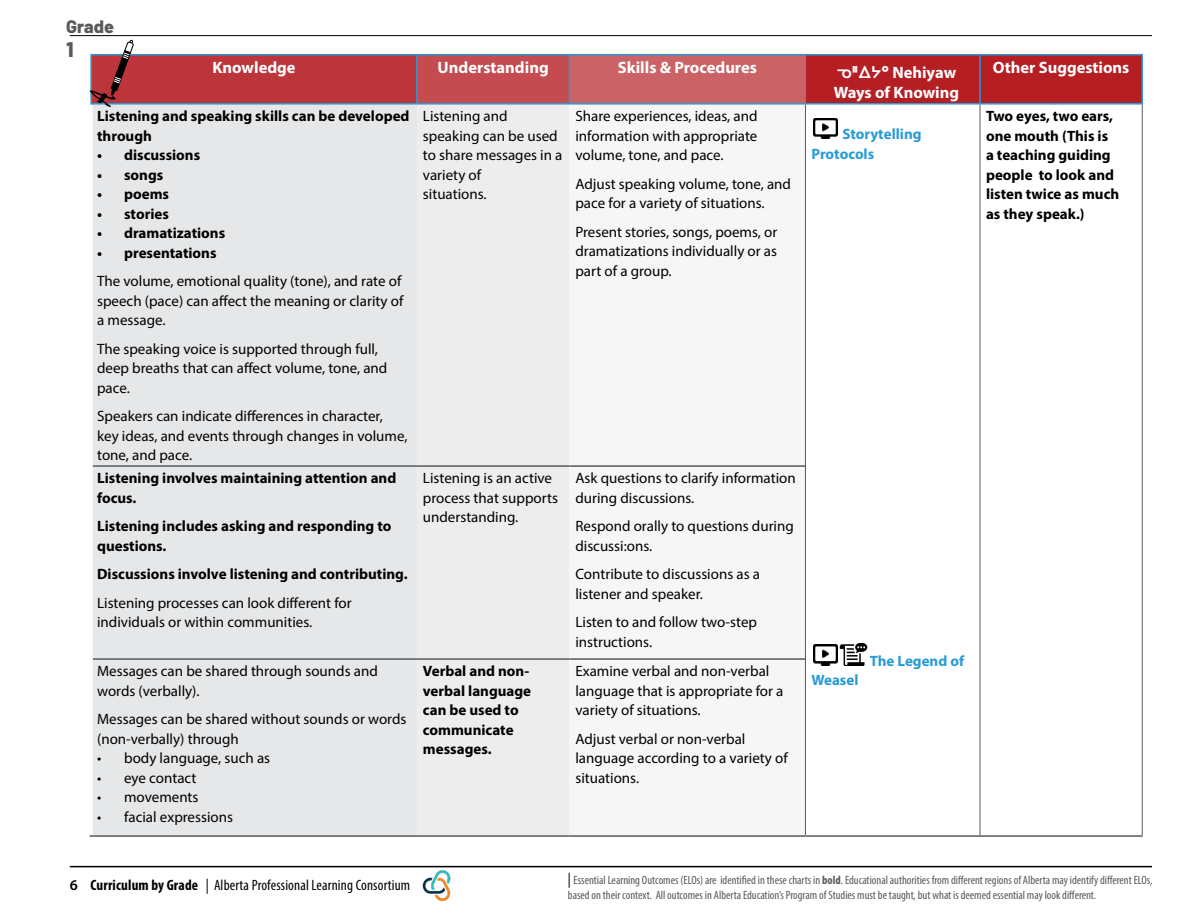
<style>
.page{position:relative;width:1188px;height:918px;background:#fff}
.page>*{position:absolute;margin:0;border:0;box-sizing:border-box;transform-origin:0 0}
.t1{font:800 21px "Barlow";color:#58595b}
.t2{font:800 18px "Barlow";color:#58595b}
.t3{font:700 16.5px/19.5px "Myriad Pro";color:#fff}
.t4{font:15px/19.5px "Myriad Pro";color:#000}
.t5{font:700 15px/19.5px "Myriad Pro";color:#000}
.t6{font:condensed 15px "Myriad Pro";letter-spacing:.01em;color:#000}
.t7{font:700 15px/19.5px "Myriad Pro";color:#289bd7}
.t8{font:condensed 12px/15px "Myriad Pro";color:#58595b}
.s1{font-family:"BC Sans"}
.s2{font-weight:600;font-stretch:normal}
.s3{font-weight:700}
.s4{font-size:15px;color:#000}
</style>
<div class="page">
<hr style="left:70px;top:866px;width:1082px;height:1px;background:#000">
<hr style="left:70px;top:35px;width:1082px;height:1px;background:#000">
<img style="left:418px;top:867px;width:37px;height:35px">
<div style="left:91px;top:55px;width:326px;height:49px;background:#bc353a"></div>
<div style="left:417px;top:55px;width:152px;height:49px;background:#c44c50"></div>
<div style="left:569px;top:55px;width:236px;height:49px;background:#cb6266"></div>
<div style="left:806px;top:55px;width:336px;height:48px;background:#b51f24"></div>
<div style="left:93px;top:105px;width:324px;height:730px;background:#e6e7e8"></div>
<div style="left:417px;top:105px;width:152px;height:730px;background:#ededee"></div>
<svg style="left:804px;top:105px;width:1px;height:730px"></svg>
<svg style="left:857px;top:105px;width:285px;height:730px"></svg>
<hr style="left:93px;top:465px;width:324px;height:2px;background:#58595b">
<hr style="left:417px;top:465px;width:152px;height:2px;background:#58595b">
<hr style="left:569px;top:465px;width:236px;height:2px;background:#58595b">
<hr style="left:93px;top:658px;width:324px;height:2px;background:#58595b">
<hr style="left:417px;top:658px;width:152px;height:2px;background:#58595b">
<hr style="left:569px;top:658px;width:236px;height:2px;background:#58595b">
<hr style="left:980px;top:105px;width:1px;height:361px;background:#58595b">
<hr style="left:980px;top:466px;width:1px;height:193px;background:#58595b">
<hr style="left:980px;top:659px;width:1px;height:176px;background:#58595b">
<hr style="left:805px;top:105px;width:1px;height:361px;background:#58595b">
<hr style="left:805px;top:466px;width:1px;height:193px;background:#58595b">
<hr style="left:805px;top:659px;width:1px;height:176px;background:#58595b">
<hr style="left:805px;top:55px;width:1px;height:48px;background:#289bd7">
<hr style="left:90px;top:54px;width:327px;height:1px;background:#289bd7">
<hr style="left:417px;top:54px;width:152px;height:1px;background:#289bd7">
<hr style="left:416px;top:55px;width:2px;height:48px;background:#289bd7">
<hr style="left:569px;top:54px;width:236px;height:1px;background:#289bd7">
<hr style="left:569px;top:55px;width:1px;height:48px;background:#289bd7">
<hr style="left:805px;top:54px;width:175px;height:1px;background:#289bd7">
<hr style="left:980px;top:54px;width:163px;height:1px;background:#289bd7">
<hr style="left:979px;top:55px;width:2px;height:48px;background:#289bd7">
<hr style="left:90px;top:103px;width:327px;height:2px;background:#289bd7">
<hr style="left:417px;top:103px;width:152px;height:2px;background:#289bd7">
<hr style="left:569px;top:103px;width:236px;height:2px;background:#289bd7">
<hr style="left:805px;top:103px;width:175px;height:2px;background:#289bd7">
<hr style="left:980px;top:103px;width:163px;height:2px;background:#289bd7">
<hr style="left:1142px;top:105px;width:1px;height:361px;background:#58595b">
<hr style="left:1142px;top:466px;width:1px;height:193px;background:#58595b">
<hr style="left:1142px;top:659px;width:1px;height:176px;background:#58595b">
<hr style="left:1142px;top:55px;width:1px;height:48px;background:#289bd7">
<hr style="left:805px;top:835px;width:175px;height:2px;background:#58595b">
<hr style="left:980px;top:835px;width:163px;height:2px;background:#58595b">
<hr style="left:90px;top:835px;width:327px;height:2px;background:#58595b">
<hr style="left:417px;top:835px;width:152px;height:2px;background:#58595b">
<hr style="left:569px;top:835px;width:236px;height:2px;background:#58595b">
<img style="left:813px;top:118px;width:25px;height:21px">
<img style="left:813px;top:644px;width:54px;height:22px">
<svg style="left:90px;top:39px;width:45px;height:68px"></svg>
<p class="t2" style="left:66px;top:13px;width:49px">Grade</p>
<h1 class="t1" style="left:66px;top:34px;width:9px">1</h1>
<p class="t3" style="left:212px;top:57px;width:85px">Knowledge</p>
<p class="t3" style="left:438px;top:57px;width:113px">Understanding</p>
<p class="t3" style="left:618px;top:57px;width:141px">Skills &amp; Procedures</p>
<p class="t3" style="left:834px;top:62px;width:127px"><span class="s1">ᓀᐦᐃᔭᐤ</span> Nehiyaw<br>Ways of Knowing</p>
<p class="t3" style="left:993px;top:57px;width:138px">Other Suggestions</p>
<p class="t5" style="left:97px;top:106px;width:314px">Listening and speaking skills can be developed through</p>
<p class="t5" style="left:97px;top:145px;width:105px">• discussions</p>
<p class="t5" style="left:97px;top:164px;width:68px">• songs</p>
<p class="t5" style="left:97px;top:184px;width:74px">• poems</p>
<p class="t5" style="left:97px;top:203px;width:73px">• stories</p>
<p class="t5" style="left:97px;top:223px;width:130px">• dramatizations</p>
<p class="t5" style="left:97px;top:242px;width:121px">• presentations</p>
<p class="t4" style="left:97px;top:271px;width:308px">The volume, emotional quality (tone), and rate of speech (pace) can affect the meaning or clarity of a message.</p>
<p class="t4" style="left:97px;top:339px;width:292px">The speaking voice is supported through full, deep breaths that can affect volume, tone, and pace.</p>
<p class="t4" style="left:97px;top:406px;width:312px">Speakers can indicate differences in character, key ideas, and events through changes in volume, tone, and pace.</p>
<p class="t4" style="left:423px;top:106px;width:141px">Listening and speaking can be used to share messages in a variety of<br>situations.</p>
<p class="t4" style="left:575px;top:106px;width:184px;text-align:justify">Share experiences, ideas, and information with appropriate volume, tone, and pace.</p>
<p class="t5" style="left:986px;top:106px;width:135px">Two eyes, two ears, one mouth (This is a teaching guiding people to look and listen twice as much as they speak.)</p>
<p class="t7" style="left:811px;top:124px;width:112px;text-indent:31px">Storytelling<br>Protocols</p>
<p class="t4" style="left:575px;top:174px;width:217px">Adjust speaking volume, tone, and pace for a variety of situations.</p>
<p class="t4" style="left:575px;top:222px;width:203px;text-align:justify">Present stories, songs, poems, or dramatizations individually or as part of a group.</p>
<p class="t5" style="left:97px;top:468px;width:301px">Listening involves maintaining attention and focus.</p>
<p class="t5" style="left:97px;top:516px;width:296px">Listening includes asking and responding to questions.</p>
<p class="t5" style="left:97px;top:564px;width:312px">Discussions involve listening and contributing.</p>
<p class="t4" style="left:97px;top:593px;width:256px">Listening processes can look different for individuals or within communities.</p>
<p class="t4" style="left:97px;top:661px;width:282px">Messages can be shared through sounds and words (verbally).</p>
<p class="t4" style="left:97px;top:709px;width:311px">Messages can be shared without sounds or words (non-verbally) through</p>
<p class="t4" style="left:97px;top:748px;width:175px">• body language, such as</p>
<p class="t4" style="left:97px;top:768px;width:101px">• eye contact</p>
<p class="t4" style="left:97px;top:787px;width:103px">• movements</p>
<p class="t4" style="left:97px;top:807px;width:137px">• facial expressions</p>
<p class="t4" style="left:423px;top:468px;width:137px">Listening is an active process that supports understanding.</p>
<p class="t4" style="left:575px;top:468px;width:222px">Ask questions to clarify information during discussions.</p>
<p class="t4" style="left:575px;top:516px;width:220px">Respond orally to questions during discussi:ons.</p>
<p class="t4" style="left:575px;top:564px;width:186px">Contribute to discussions as a listener and speaker.</p>
<p class="t4" style="left:575px;top:612px;width:183px">Listen to and follow two-step instructions.</p>
<p class="t5" style="left:423px;top:661px;width:110px">Verbal and non&shy;verbal language can be used to communicate messages.</p>
<p class="t4" style="left:575px;top:661px;width:210px">Examine verbal and non-verbal language that is appropriate for a variety of situations.</p>
<p class="t4" style="left:575px;top:729px;width:214px">Adjust verbal or non-verbal language according to a variety of situations.</p>
<p class="t7" style="left:811px;top:670px;width:49px">Weasel</p>
<p class="t7" style="left:870px;top:650px;width:96px">The Legend of</p>
<p class="t6" style="left:70px;top:876px;width:342px"><span class="s2">6</span> <span class="s3">Curriculum by Grade</span> | Alberta Professional Learning Consortium</p>
<p class="t8" style="left:568px;top:872px;width:586px"><span class="s4">|</span> Essential Learning Outcomes (ELOs) are identified in these charts in <span class="s3">bold</span>. Educational authorities from different regions of Alberta may identify different ELOs, based on their context. All outcomes in Alberta Education’s Program of Studies must be taught, but what is deemed essential may look different.</p>
</div>
